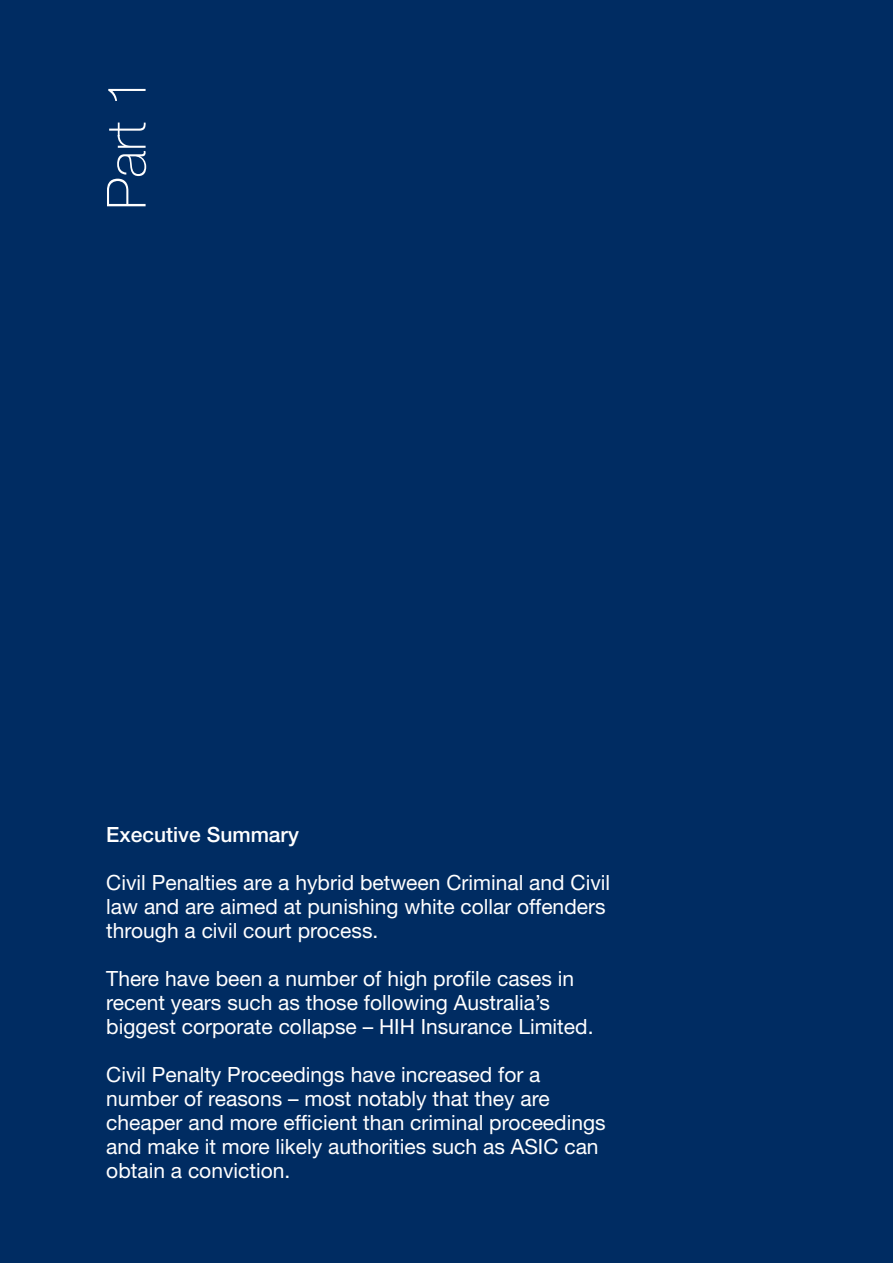
<style>
.page{position:relative;width:893px;height:1263px;background:#fff}
.page>*{position:absolute;margin:0;border:0;box-sizing:border-box;transform-origin:0 0}
.t1{font:100 54px "Helvetica Neue";color:#fff}
.t2{font:21px/24px "Helvetica Neue";color:#fff}
.t3{font:500 21px "Helvetica Neue CE";color:#fff}
</style>
<div class="page">
<div style="left:0;top:0;width:892px;height:1263px;background:#002c62"></div>
<h1 class="t1" style="left:107px;top:210px;width:134px;rotate:-90deg">Part 1</h1>
<p class="t3" style="left:106px;top:827px;width:194px">Executive Summary</p>
<p class="t2" style="left:106px;top:873px;width:505px">Civil Penalties are a hybrid between Criminal and Civil law and are aimed at punishing white collar offenders through a civil court process.</p>
<p class="t2" style="left:106px;top:969px;width:488px">There have been a number of high profile cases in recent years such as those following Australia’s biggest corporate collapse – HIH Insurance Limited.</p>
<p class="t2" style="left:106px;top:1065px;width:501px">Civil Penalty Proceedings have increased for a number of reasons – most notably that they are cheaper and more efficient than criminal proceedings and make it more likely authorities such as ASIC can obtain a conviction.</p>
</div>
